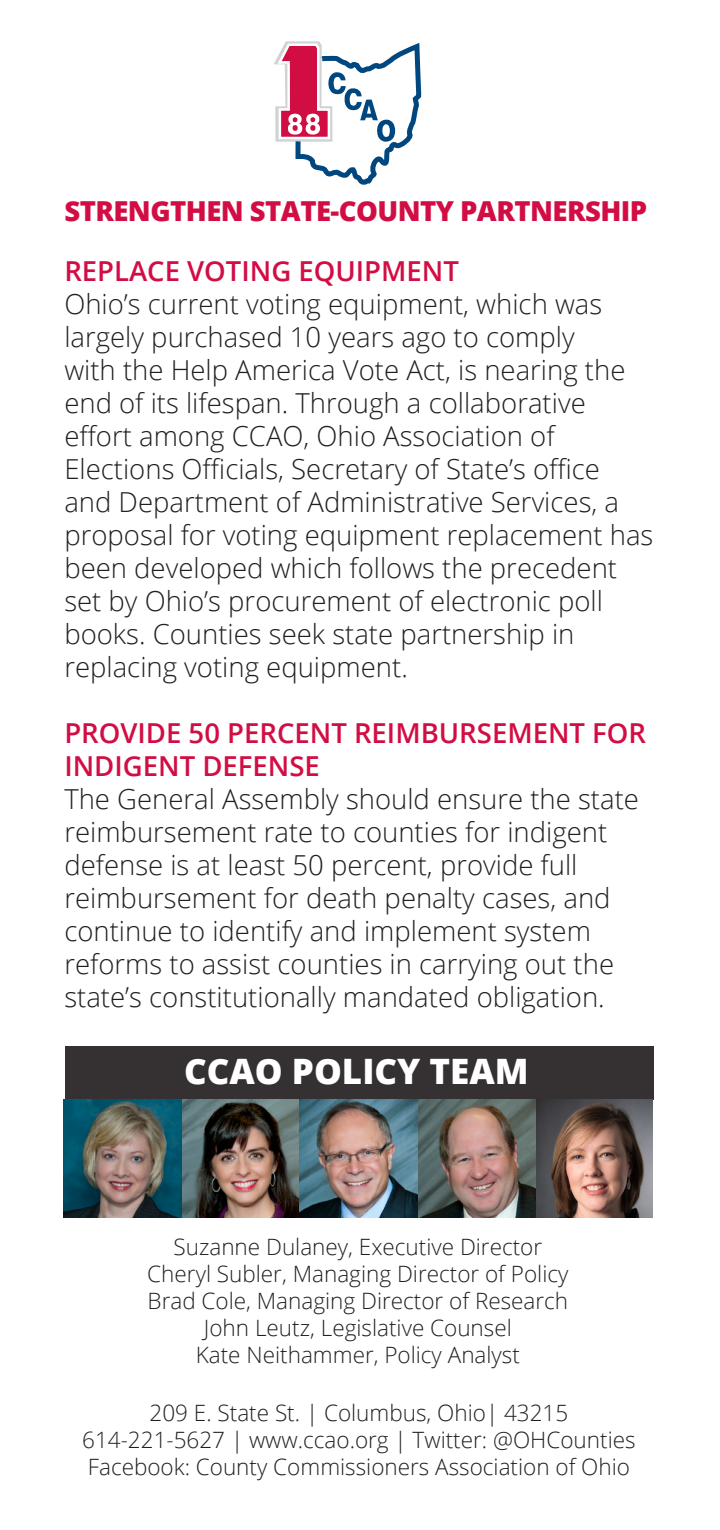
<style>
.page{position:relative;width:720px;height:1530px;background:#fff}
.page>*{position:absolute;margin:0;border:0;box-sizing:border-box;transform-origin:0 0}
.t1{font:800 35px "Open Sans";color:#fff}
.t2{font:300 27.5px/33px "Open Sans";color:#231f20}
.t3{font:600 27.5px/33px "Open Sans";color:#d20d44}
.t4{font:800 27.5px "Open Sans";letter-spacing:-.02em;color:#d20d44}
.t5{font:300 22.5px/27px "Open Sans";color:#231f20;text-align:center}
</style>
<div class="page">
<svg style="left:274px;top:41px;width:148px;height:144px"></svg>
<div style="left:65px;top:1046px;width:588px;height:54px;background:#353132"></div>
<img style="left:64px;top:1100px;width:589px;height:118px">
<p class="t4" style="left:64px;top:190px;width:585px">STRENGTHEN STATE-COUNTY PARTNERSHIP</p>
<p class="t3" style="left:64px;top:254px;width:396px">REPLACE VOTING EQUIPMENT</p>
<p class="t2" style="left:64px;top:287px;width:591px">Ohio’s current voting equipment, which was largely purchased 10 years ago to comply<br>with the Help America Vote Act, is nearing the end of its lifespan. Through a collaborative effort among CCAO, Ohio Association of Elections Officials, Secretary of State’s office and Department of Administrative Services, a proposal for voting equipment replacement has been developed which follows the precedent set by Ohio’s procurement of electronic poll books. Counties seek state partnership in replacing voting equipment.</p>
<p class="t3" style="left:64px;top:716px;width:583px">PROVIDE 50 PERCENT REIMBURSEMENT FOR<br>INDIGENT DEFENSE</p>
<p class="t2" style="left:64px;top:782px;width:576px">The General Assembly should ensure the state reimbursement rate to counties for indigent defense is at least 50 percent, provide full reimbursement for death penalty cases, and continue to identify and implement system reforms to assist counties in carrying out the state’s constitutionally mandated obligation.</p>
<p class="t1" style="left:184px;top:1045px;width:346px">CCAO POLICY TEAM</p>
<p class="t5" style="left:147px;top:1233px;width:423px">Suzanne Dulaney, Executive Director Cheryl Subler, Managing Director of Policy Brad Cole, Managing Director of Research John Leutz, Legislative Counsel<br>Kate Neithammer, Policy Analyst</p>
<p class="t5" style="left:82px;top:1399px;width:555px">209 E. State St. | Columbus, Ohio| 43215<br>614-221-5627 | www.ccao.org | Twitter: @OHCounties<br>Facebook: County Commissioners Association of Ohio</p>
</div>
